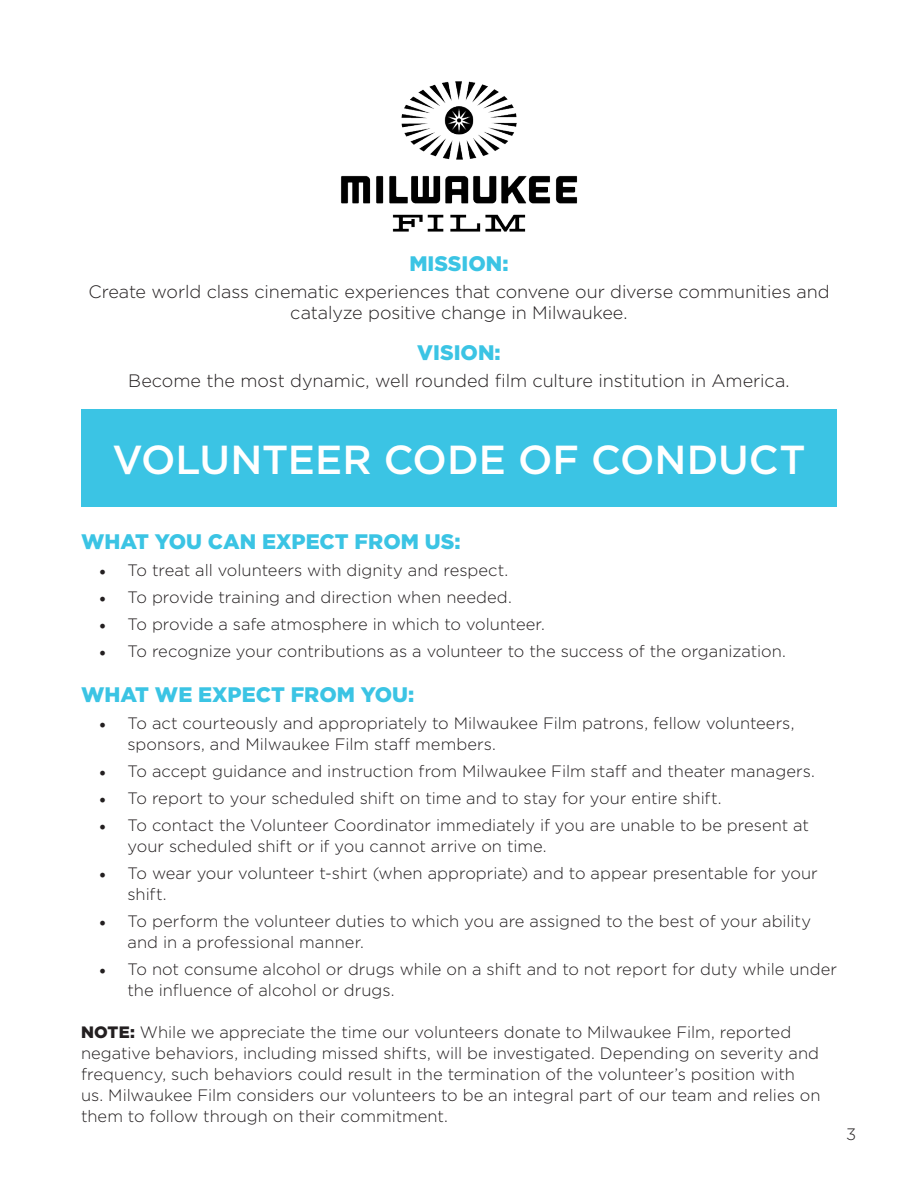
<style>
.page{position:relative;width:918px;height:1188px;background:#fff}
.page>*{position:absolute;margin:0;border:0;box-sizing:border-box;transform-origin:0 0}
.t1{font:500 40.5px "Gotham";color:#fff}
.t2{font:900 21px "Gotham";color:#3bc4e4}
.t3{font:300 18px/21px "Gotham";letter-spacing:-.005em;color:#231f20;text-align:center}
.t4{font:300 16.5px/21px "Gotham";color:#231f20}
.s1{font-family:"Minion Pro";font-weight:400;font-size:18px}
.s2{font-weight:900}
</style>
<div class="page">
<div style="left:81px;top:409px;width:756px;height:97px;background:#3bc4e4"></div>
<img style="left:341px;top:81px;width:237px;height:151px">
<p class="t2" style="left:409px;top:249px;width:101px">MISSION:</p>
<p class="t3" style="left:88px;top:281px;width:743px">Create world class cinematic experiences that convene our diverse communities and catalyze positive change in Milwaukee.</p>
<p class="t2" style="left:417px;top:338px;width:85px">VISION:</p>
<p class="t3" style="left:128px;top:369px;width:663px">Become the most dynamic, well rounded film culture institution in America.</p>
<p class="t1" style="left:113px;top:433px;width:694px">VOLUNTEER CODE OF CONDUCT</p>
<p class="t2" style="left:81px;top:527px;width:381px">WHAT YOU CAN EXPECT FROM US:</p>
<p class="t4" style="left:99px;top:559px;width:411px"><span class="s1">•</span> To treat all volunteers with dignity and respect.</p>
<p class="t4" style="left:99px;top:586px;width:414px"><span class="s1">•</span> To provide training and direction when needed.</p>
<p class="t4" style="left:99px;top:613px;width:447px"><span class="s1">•</span> To provide a safe atmosphere in which to volunteer.</p>
<p class="t4" style="left:99px;top:640px;width:688px"><span class="s1">•</span> To recognize your contributions as a volunteer to the success of the organization.</p>
<p class="t2" style="left:81px;top:680px;width:335px">WHAT WE EXPECT FROM YOU:</p>
<p class="t4" style="left:128px;top:713px;width:669px;text-indent:-28px"><span class="s1">•</span> To act courteously and appropriately to Milwaukee Film patrons, fellow volunteers, sponsors, and Milwaukee Film staff members.</p>
<p class="t4" style="left:99px;top:761px;width:717px"><span class="s1">•</span> To accept guidance and instruction from Milwaukee Film staff and theater managers.</p>
<p class="t4" style="left:99px;top:788px;width:624px"><span class="s1">•</span> To report to your scheduled shift on time and to stay for your entire shift.</p>
<p class="t4" style="left:128px;top:815px;width:683px;text-indent:-28px"><span class="s1">•</span> To contact the Volunteer Coordinator immediately if you are unable to be present at your scheduled shift or if you cannot arrive on time.</p>
<p class="t4" style="left:128px;top:863px;width:692px;text-indent:-28px"><span class="s1">•</span> To wear your volunteer t-shirt (when appropriate) and to appear presentable for your shift.</p>
<p class="t4" style="left:128px;top:911px;width:685px;text-indent:-28px"><span class="s1">•</span> To perform the volunteer duties to which you are assigned to the best of your ability and in a professional manner.</p>
<p class="t4" style="left:128px;top:959px;width:711px;text-indent:-28px"><span class="s1">•</span> To not consume alcohol or drugs while on a shift and to not report for duty while under the influence of alcohol or drugs.</p>
<p class="t4" style="left:81px;top:1021px;width:741px"><span class="s2">NOTE:</span> While we appreciate the time our volunteers donate to Milwaukee Film, reported negative behaviors, including missed shifts, will be investigated. Depending on severity and frequency, such behaviors could result in the termination of the volunteer’s position with us. Milwaukee Film considers our volunteers to be an integral part of our team and relies on them to follow through on their commitment.</p>
<p class="t4" style="left:846px;top:1123px;width:12px">3</p>
</div>
